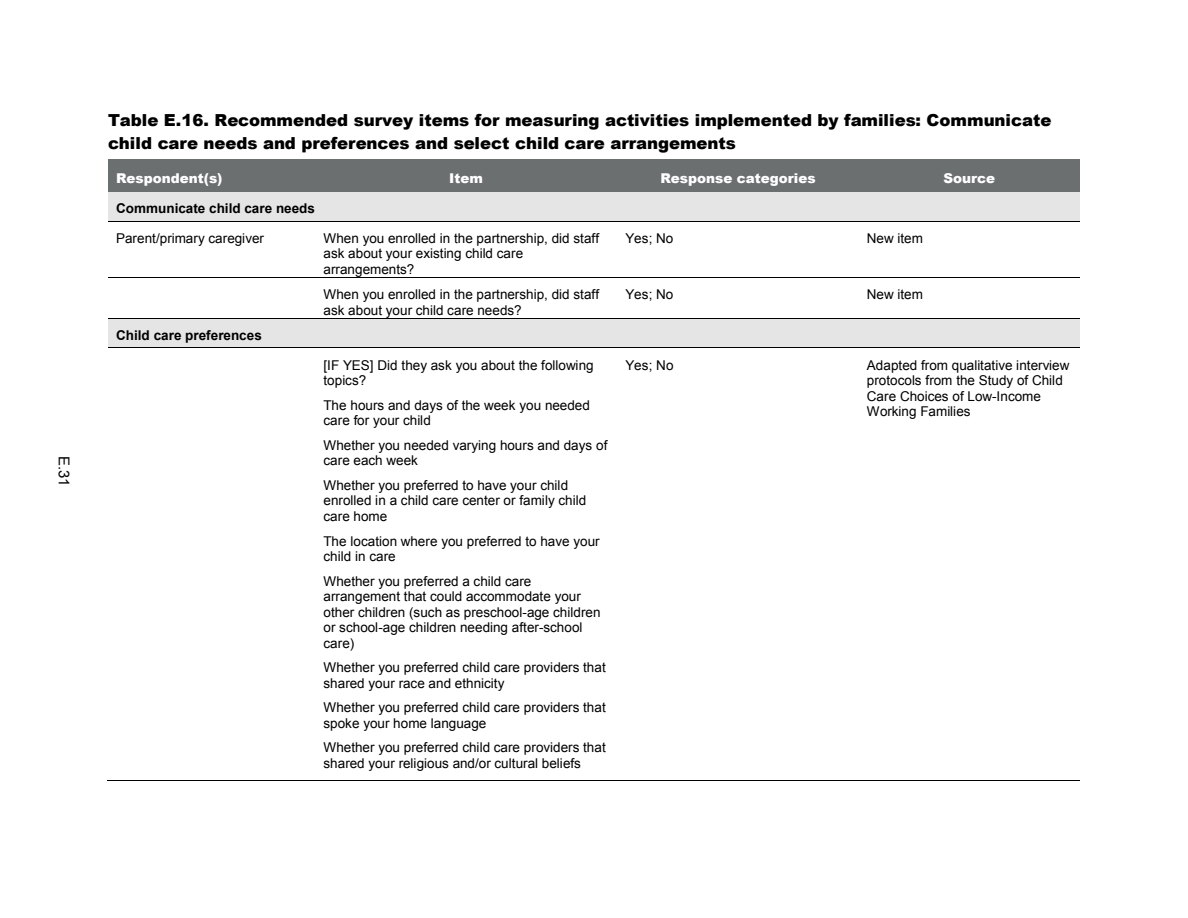
<style>
.page{position:relative;width:1188px;height:918px;background:#fff}
.page>*{position:absolute;margin:0;border:0;box-sizing:border-box;transform-origin:0 0}
.t1{font:900 16.5px/23.2px "Arial";letter-spacing:-.005em;color:#000}
.t2{font:15px "Arial";color:#000}
.t3{font:13.5px/15.5px "Arial";letter-spacing:.005em;color:#000}
.t4{font:700 13.5px "Arial";color:#000}
.t5{font:900 13.5px "Arial";color:#fff}
</style>
<div class="page">
<div style="left:116px;top:192px;width:956px;height:29px;background:#e5e5e5"></div>
<hr style="left:108px;top:221px;width:208px;height:1px;background:#000">
<hr style="left:316px;top:221px;width:301px;height:1px;background:#000">
<hr style="left:618px;top:221px;width:241px;height:1px;background:#000">
<hr style="left:860px;top:221px;width:220px;height:1px;background:#000">
<hr style="left:108px;top:277px;width:208px;height:1px;background:#000">
<hr style="left:316px;top:277px;width:301px;height:1px;background:#000">
<hr style="left:618px;top:277px;width:241px;height:1px;background:#000">
<hr style="left:860px;top:277px;width:220px;height:1px;background:#000">
<div style="left:116px;top:318px;width:956px;height:29px;background:#e5e5e5"></div>
<hr style="left:108px;top:318px;width:208px;height:1px;background:#000">
<hr style="left:316px;top:318px;width:301px;height:1px;background:#000">
<hr style="left:618px;top:318px;width:241px;height:1px;background:#000">
<hr style="left:860px;top:318px;width:220px;height:1px;background:#000">
<hr style="left:108px;top:347px;width:208px;height:1px;background:#000">
<hr style="left:316px;top:347px;width:301px;height:1px;background:#000">
<hr style="left:618px;top:347px;width:241px;height:1px;background:#000">
<hr style="left:860px;top:347px;width:220px;height:1px;background:#000">
<hr style="left:107px;top:780px;width:209px;height:1px;background:#000">
<hr style="left:315px;top:780px;width:302px;height:1px;background:#000">
<hr style="left:617px;top:780px;width:242px;height:1px;background:#000">
<hr style="left:858px;top:780px;width:222px;height:1px;background:#000">
<div style="left:108px;top:159px;width:208px;height:33px;background:#6c6f70"></div>
<div style="left:316px;top:159px;width:301px;height:33px;background:#6c6f70"></div>
<div style="left:617px;top:159px;width:242px;height:33px;background:#6c6f70"></div>
<div style="left:859px;top:159px;width:221px;height:33px;background:#6c6f70"></div>
<p class="t2" style="left:74px;top:456px;width:32px;rotate:90deg">E.31</p>
<p class="t1" style="left:108px;top:108px;width:945px">Table E.16. Recommended survey items for measuring activities implemented by families: Communicate child care needs and preferences and select child care arrangements</p>
<p class="t5" style="left:116px;top:168px;width:108px">Respondent(s)</p>
<p class="t5" style="left:449px;top:168px;width:35px">Item</p>
<p class="t5" style="left:660px;top:168px;width:157px">Response categories</p>
<p class="t5" style="left:943px;top:168px;width:53px">Source</p>
<p class="t4" style="left:116px;top:199px;width:200px">Communicate child care needs</p>
<p class="t3" style="left:116px;top:231px;width:149px">Parent/primary caregiver</p>
<p class="t3" style="left:323px;top:231px;width:277px">When you enrolled in the partnership, did staff ask about your existing child care arrangements?</p>
<p class="t3" style="left:625px;top:231px;width:50px">Yes; No</p>
<p class="t3" style="left:867px;top:231px;width:58px">New item</p>
<p class="t3" style="left:323px;top:287px;width:277px">When you enrolled in the partnership, did staff ask about your child care needs?</p>
<p class="t3" style="left:625px;top:287px;width:50px">Yes; No</p>
<p class="t3" style="left:867px;top:287px;width:58px">New item</p>
<p class="t4" style="left:116px;top:326px;width:147px">Child care preferences</p>
<p class="t3" style="left:323px;top:358px;width:272px">[IF YES] Did they ask you about the following topics?</p>
<p class="t3" style="left:323px;top:398px;width:268px">The hours and days of the week you needed care for your child</p>
<p class="t3" style="left:323px;top:438px;width:286px">Whether you needed varying hours and days of care each week</p>
<p class="t3" style="left:323px;top:478px;width:264px">Whether you preferred to have your child enrolled in a child care center or family child care home</p>
<p class="t3" style="left:323px;top:533px;width:278px">The location where you preferred to have your child in care</p>
<p class="t3" style="left:323px;top:573px;width:279px">Whether you preferred a child care arrangement that could accommodate your other children (such as preschool-age children or school-age children needing after-school care)</p>
<p class="t3" style="left:323px;top:660px;width:284px">Whether you preferred child care providers that shared your race and ethnicity</p>
<p class="t3" style="left:323px;top:700px;width:284px">Whether you preferred child care providers that spoke your home language</p>
<p class="t3" style="left:323px;top:740px;width:284px">Whether you preferred child care providers that shared your religious and/or cultural beliefs</p>
<p class="t3" style="left:626px;top:358px;width:50px">Yes; No</p>
<p class="t3" style="left:867px;top:358px;width:204px">Adapted from qualitative interview protocols from the Study of Child<br>Care Choices of Low-Income<br>Working Families</p>
</div>
